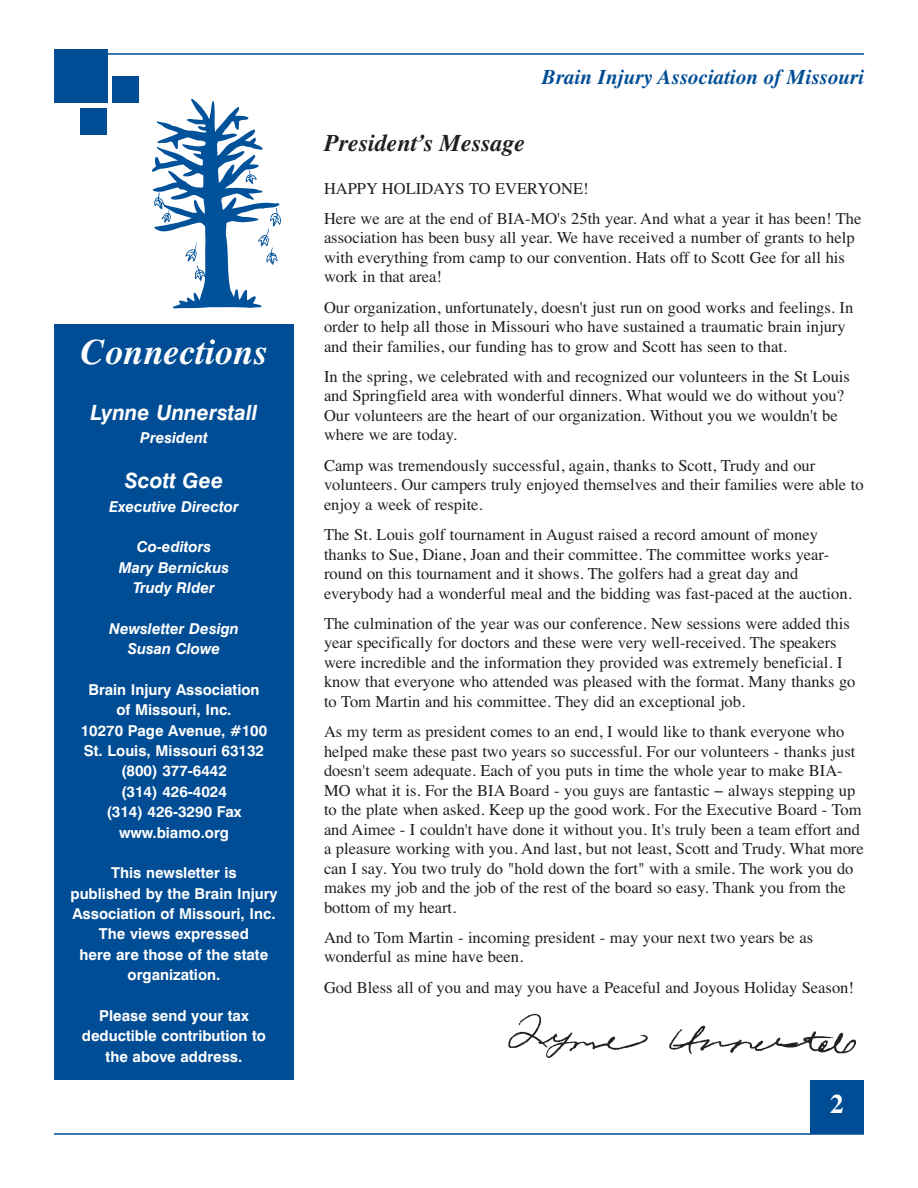
<style>
.page{position:relative;width:918px;height:1188px;background:#fff}
.page>*{position:absolute;margin:0;border:0;box-sizing:border-box;transform-origin:0 0}
.t1{font:italic 700 36px "Times";color:#fff}
.t2{font:700 27px "Times";color:#fff}
.t3{font:italic 700 24px "Times";color:#231f20}
.t4{font:italic 700 21px "Times";color:#014d95}
.t5{font:italic 700 21px "Swiss 721 BT";color:#fff}
.t6{font:16.5px/19.5px "Times";color:#231f20}
.t7{font:700 15px/20.4px "Swiss 721 BT";color:#fff;text-align:center}
.t8{font:italic 700 15px/20.4px "Swiss 721 BT";color:#fff;text-align:center}
</style>
<div class="page">
<hr style="left:54px;top:53px;width:810px;height:2px;background:#014d95">
<div style="left:54px;top:50px;width:54px;height:54px;background:#014d95"></div>
<div style="left:112px;top:76px;width:28px;height:27px;background:#014d95"></div>
<div style="left:80px;top:108px;width:27px;height:27px;background:#014d95"></div>
<div style="left:810px;top:1080px;width:54px;height:54px;background:#014d95"></div>
<hr style="left:54px;top:1133px;width:810px;height:2px;background:#014d95">
<div style="left:54px;top:324px;width:240px;height:756px;background:#014d95"></div>
<svg style="left:152px;top:99px;width:129px;height:209px"></svg>
<img style="left:508px;top:1013px;width:348px;height:45px">
<h1 class="t1" style="left:81px;top:338px;width:188px">Connections</h1>
<p class="t5" style="left:91px;top:405px;width:168px">Lynne Unnerstall</p>
<p class="t8" style="left:140px;top:429px;width:69px">President</p>
<p class="t5" style="left:125px;top:473px;width:100px">Scott Gee</p>
<p class="t8" style="left:109px;top:498px;width:131px">Executive Director</p>
<p class="t8" style="left:119px;top:538px;width:112px">Co-editors<br>Mary Bernickus<br>Trudy RIder</p>
<p class="t8" style="left:109px;top:620px;width:131px">Newsletter Design<br>Susan Clowe</p>
<p class="t7" style="left:81px;top:681px;width:188px">Brain Injury Association of Missouri, Inc.<br>10270 Page Avenue, #100<br>St. Louis, Missouri 63132 (800) 377-6442<br>(314) 426-4024<br>(314) 426-3290 Fax www.biamo.org</p>
<p class="t7" style="left:70px;top:864px;width:209px">This newsletter is<br>published by the Brain Injury<br>Association of Missouri, Inc.<br>The views expressed<br>here are those of the state organization.</p>
<p class="t7" style="left:82px;top:1007px;width:186px">Please send your tax deductible contribution to the above address.</p>
<p class="t4" style="left:542px;top:69px;width:324px">Brain Injury Association of Missouri</p>
<h3 class="t3" style="left:324px;top:135px;width:202px">President’s Message</h3>
<p class="t6" style="left:324px;top:174px;width:539px;line-height:30.3px">HAPPY HOLIDAYS TO EVERYONE!<br>Here we are at the end of BIA-MO's 25th year. And what a year it has been! The</p>
<p class="t6" style="left:324px;top:230px;width:532px">association has been busy all year. We have received a number of grants to help with everything from camp to our convention. Hats off to Scott Gee for all his work in that area!</p>
<p class="t6" style="left:324px;top:299px;width:531px">Our organization, unfortunately, doesn't just run on good works and feelings. In order to help all those in Missouri who have sustained a traumatic brain injury and their families, our funding has to grow and Scott has seen to that.</p>
<p class="t6" style="left:324px;top:368px;width:527px">In the spring, we celebrated with and recognized our volunteers in the St Louis and Springfield area with wonderful dinners. What would we do without you?<br>Our volunteers are the heart of our organization. Without you we wouldn't be where we are today.</p>
<p class="t6" style="left:324px;top:457px;width:541px">Camp was tremendously successful, again, thanks to Scott, Trudy and our volunteers. Our campers truly enjoyed themselves and their families were able to enjoy a week of respite.</p>
<p class="t6" style="left:324px;top:526px;width:529px">The St. Louis golf tournament in August raised a record amount of money thanks to Sue, Diane, Joan and their committee. The committee works year&shy;round on this tournament and it shows. The golfers had a great day and everybody had a wonderful meal and the bidding was fast-paced at the auction.</p>
<p class="t6" style="left:324px;top:615px;width:533px">The culmination of the year was our conference. New sessions were added this year specifically for doctors and these were very well-received. The speakers were incredible and the information they provided was extremely beneficial. I know that everyone who attended was pleased with the format. Many thanks go to Tom Martin and his committee. They did an exceptional job.</p>
<p class="t6" style="left:324px;top:723px;width:541px">As my term as president comes to an end, I would like to thank everyone who helped make these past two years so successful. For our volunteers - thanks just doesn't seem adequate. Each of you puts in time the whole year to make BIA-MO what it is. For the BIA Board - you guys are fantastic − always stepping up to the plate when asked. Keep up the good work. For the Executive Board - Tom and Aimee - I couldn't have done it without you. It's truly been a team effort and a pleasure working with you. And last, but not least, Scott and Trudy. What more can I say. You two truly do "hold down the fort" with a smile. The work you do makes my job and the job of the rest of the board so easy. Thank you from the bottom of my heart.</p>
<p class="t6" style="left:324px;top:929px;width:491px">And to Tom Martin - incoming president - may your next two years be as wonderful as mine have been.</p>
<p class="t6" style="left:324px;top:979px;width:532px">God Bless all of you and may you have a Peaceful and Joyous Holiday Season!</p>
<h2 class="t2" style="left:830px;top:1094px;width:15px">2</h2>
</div>
